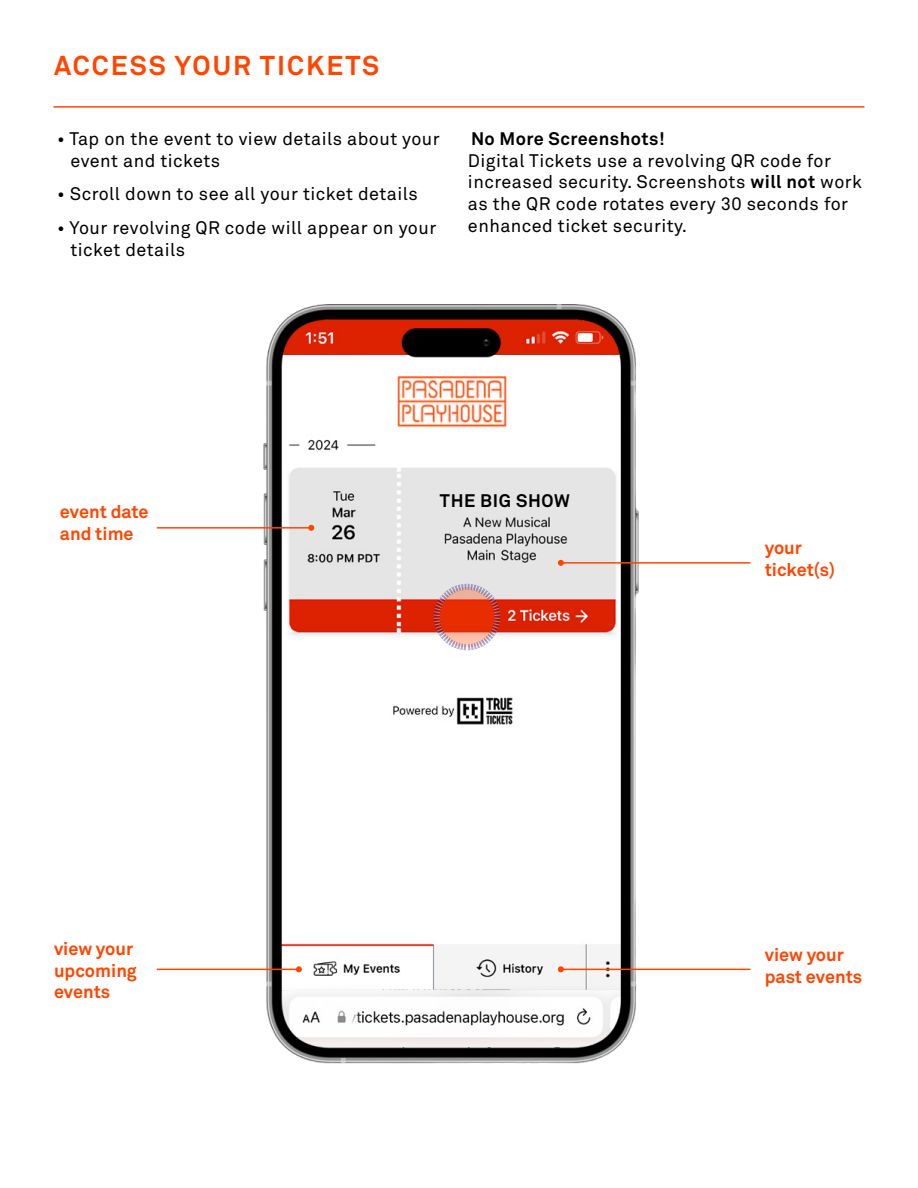
<style>
.page{position:relative;width:918px;height:1188px;background:#fff}
.page>*{position:absolute;margin:0;border:0;box-sizing:border-box;transform-origin:0 0}
.t1{font:700 27px "Akkurat Std";letter-spacing:.075em;color:#ff4500}
.t2{font:18px/21.6px "Akkurat Std";letter-spacing:.025em;color:#000}
.t3{font:700 18px/21.6px "Akkurat Std";color:#ff4500}
.t4{font:700 18px "Akkurat Std";letter-spacing:.025em;color:#000}
.s1{font-weight:700}
</style>
<div class="page">
<img style="left:205px;top:304px;width:438px;height:760px">
<hr style="left:157px;top:969px;width:142px;height:1px;background:#ff4500">
<svg style="left:296px;top:966px;width:6px;height:6px"></svg>
<hr style="left:157px;top:527px;width:154px;height:2px;background:#ff4500">
<svg style="left:308px;top:525px;width:6px;height:6px"></svg>
<hr style="left:561px;top:969px;width:189px;height:1px;background:#ff4500">
<svg style="left:558px;top:966px;width:6px;height:6px"></svg>
<hr style="left:561px;top:562px;width:189px;height:2px;background:#ff4500">
<svg style="left:558px;top:560px;width:6px;height:6px"></svg>
<div style="left:436px;top:487px;width:140px;height:20px;background:#e5e5e5"></div>
<div style="left:417px;top:530px;width:173px;height:19px;background:#e5e5e5"></div>
<div style="left:489px;top:547px;width:38px;height:19px;background:#e5e5e5"></div>
<img style="left:464px;top:549px;width:31px;height:16px">
<img style="left:501px;top:549px;width:35px;height:15px">
<img style="left:439px;top:528px;width:130px;height:19px">
<svg style="left:433px;top:583px;width:68px;height:68px;background:#e0806f"></svg>
<hr style="left:54px;top:106px;width:810px;height:2px;background:#ff4500">
<h1 class="t1" style="left:54px;top:49px;width:327px">ACCESS YOUR TICKETS</h1>
<p class="t2" style="left:70px;top:128px;width:371px;text-indent:-14px">• Tap on the event to view details about your event and tickets</p>
<p class="t2" style="left:57px;top:183px;width:362px">• Scroll down to see all your ticket details</p>
<p class="t2" style="left:70px;top:217px;width:367px;text-indent:-14px">• Your revolving QR code will appear on your ticket details</p>
<p class="t4" style="left:471px;top:128px;width:195px">No More Screenshots!</p>
<p class="t2" style="left:468px;top:150px;width:396px">Digital Tickets use a revolving QR code for increased security. Screenshots <span class="s1">will not</span> work as the QR code rotates every 30 seconds for enhanced ticket security.</p>
<p class="t3" style="left:60px;top:501px;width:90px">event date and time</p>
<p class="t3" style="left:54px;top:938px;width:84px">view your upcoming events</p>
<p class="t4" style="left:440px;top:490px;width:131px">THE BIG SHOW</p>
<p class="t3" style="left:765px;top:537px;width:72px">your ticket(s)</p>
<p class="t3" style="left:765px;top:944px;width:99px">view your past events</p>
</div>
